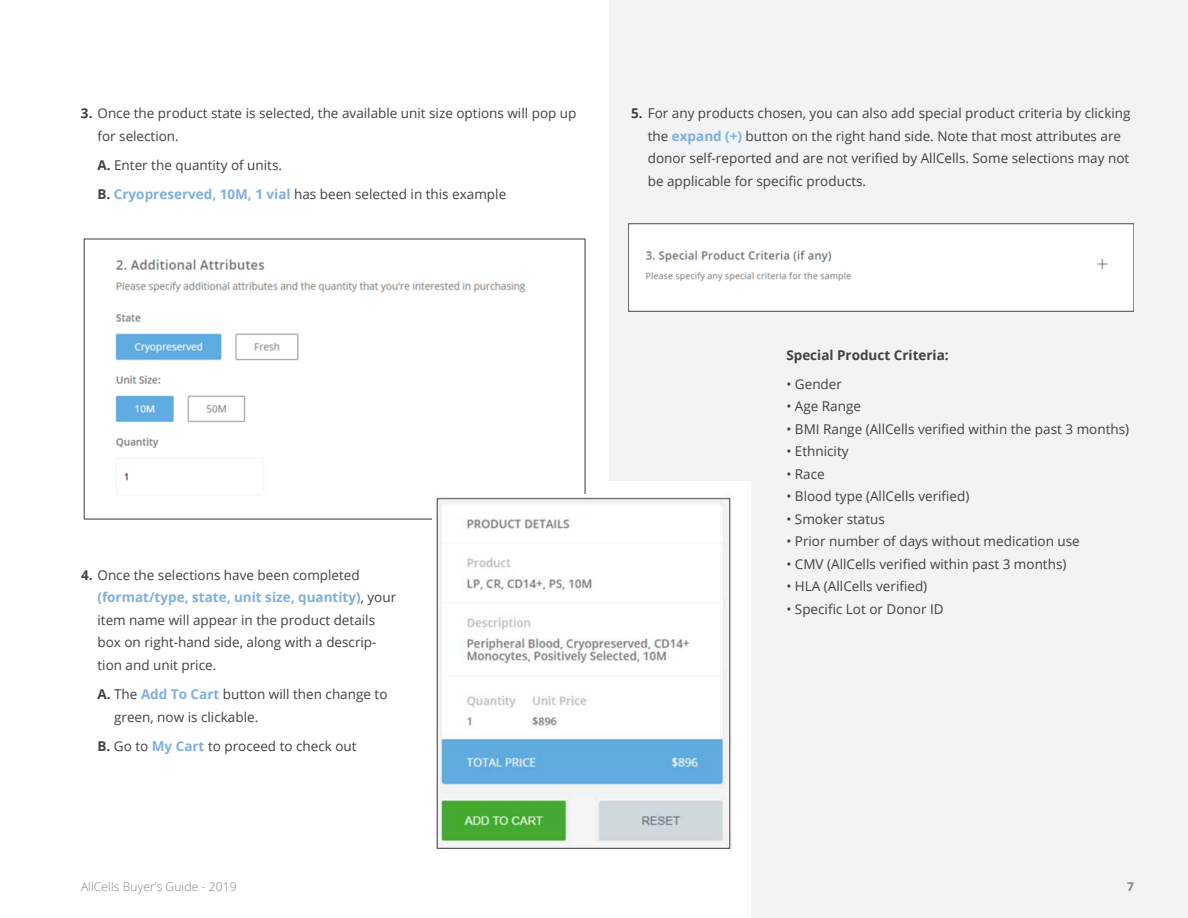
<style>
.page{position:relative;width:1188px;height:918px;background:#fff}
.page>*{position:absolute;margin:0;border:0;box-sizing:border-box;transform-origin:0 0}
.t1{font:13.5px/22.5px "Open Sans";color:#414042}
.t2{font:700 13.5px "Open Sans";color:#414042}
.t3{font:300 12px "Open Sans";letter-spacing:.01em;color:#808285}
.t4{font:700 12px "Open Sans";color:#808285}
.s1{font-weight:700}
.s2{font-weight:700;color:#7fafde}
</style>
<div class="page">
<div style="left:609px;top:0;width:579px;height:481px;background:#f1f3f4"></div>
<div style="left:752px;top:322px;width:436px;height:596px;background:#f1f3f4"></div>
<img style="left:83px;top:238px;width:503px;height:282px">
<img style="left:629px;top:223px;width:505px;height:89px">
<img style="left:432px;top:495px;width:299px;height:354px">
<p class="t1" style="left:97px;top:102px;width:481px;text-indent:-16px"><span class="s1">3.</span> Once the product state is selected, the available unit size options will pop up for selection.</p>
<p class="t1" style="left:97px;top:150px;width:410px;line-height:29.2px"><span class="s1">A.</span> Enter the quantity of units.<br><span class="s1">B.</span> <span class="s2">Cryopreserved, 10M, 1 vial</span> has been selected in this example</p>
<p class="t1" style="left:648px;top:102px;width:484px;text-indent:-16px"><span class="s1">5.</span> For any products chosen, you can also add special product criteria by clicking the <span class="s2">expand (+)</span> button on the right hand side. Note that most attributes are donor self-reported and are not verified by AllCells. Some selections may not be applicable for specific products.</p>
<p class="t1" style="left:97px;top:563px;width:300px;text-indent:-16px"><span class="s1">4.</span> Once the selections have been completed <span class="s2">(format/type, state, unit size, quantity)</span>, your item name will appear in the product details box on right-hand side, along with a descrip&shy;tion and unit price.</p>
<p class="t1" style="left:114px;top:683px;width:275px;text-indent:-17px"><span class="s1">A.</span> The <span class="s2">Add To Cart</span> button will then change to green, now is clickable.</p>
<p class="t1" style="left:97px;top:735px;width:261px"><span class="s1">B.</span> Go to <span class="s2">My Cart</span> to proceed to check out</p>
<p class="t3" style="left:81px;top:878px;width:157px">AllCells Buyer’s Guide - 2019</p>
<p class="t2" style="left:786px;top:345px;width:164px">Special Product Criteria:</p>
<p class="t1" style="left:786px;top:372px;width:57px">• Gender</p>
<p class="t1" style="left:786px;top:395px;width:76px">• Age Range</p>
<p class="t1" style="left:786px;top:417px;width:344px">• BMI Range (AllCells verified within the past 3 months)</p>
<p class="t1" style="left:786px;top:440px;width:64px">• Ethnicity</p>
<p class="t1" style="left:786px;top:462px;width:40px">• Race</p>
<p class="t1" style="left:786px;top:485px;width:185px">• Blood type (AllCells verified)</p>
<p class="t1" style="left:786px;top:507px;width:100px">• Smoker status</p>
<p class="t1" style="left:786px;top:530px;width:295px">• Prior number of days without medication use</p>
<p class="t1" style="left:786px;top:552px;width:282px">• CMV (AllCells verified within past 3 months)</p>
<p class="t1" style="left:786px;top:575px;width:142px">• HLA (AllCells verified)</p>
<p class="t1" style="left:786px;top:597px;width:159px">• Specific Lot or Donor ID</p>
<p class="t4" style="left:1127px;top:878px;width:8px">7</p>
</div>
